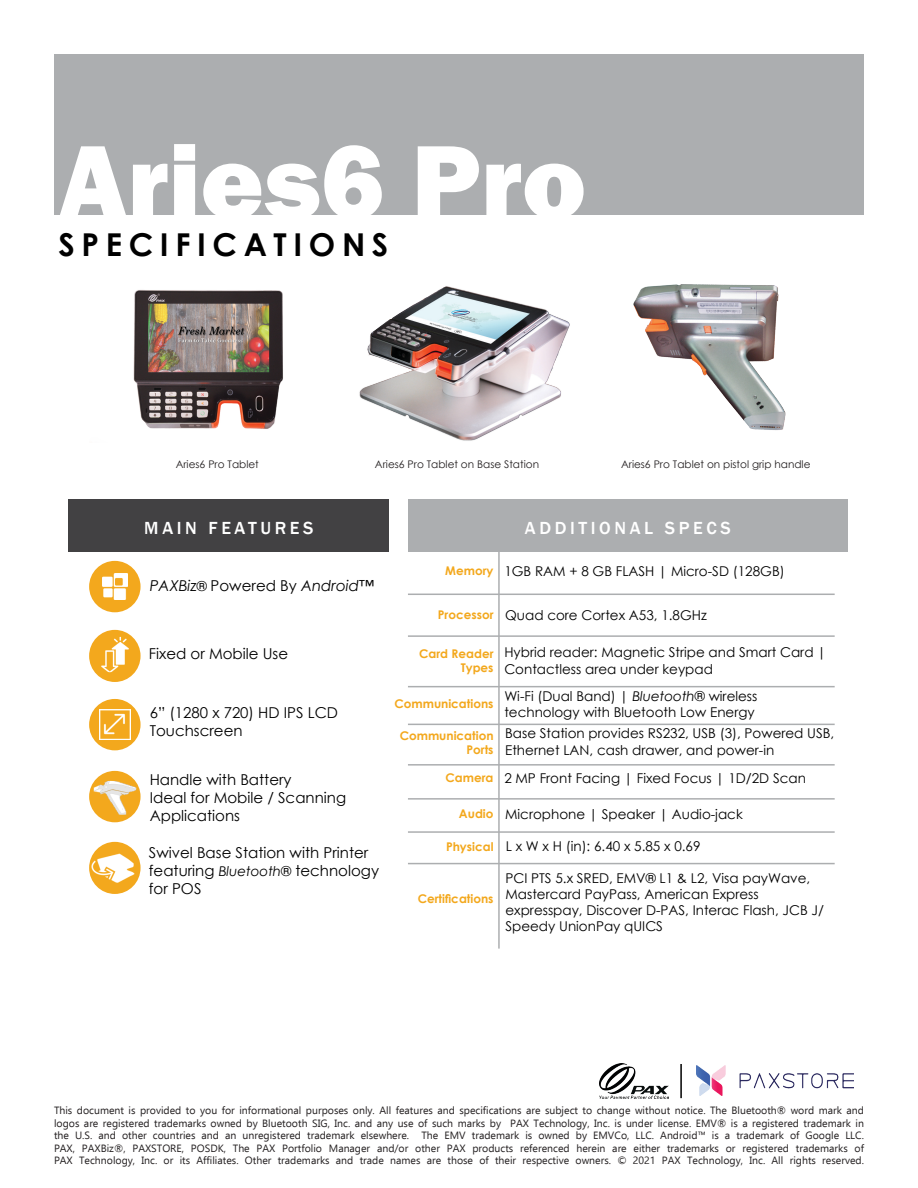
<style>
.page{position:relative;width:918px;height:1188px;background:#fff}
.page>*{position:absolute;margin:0;border:0;box-sizing:border-box;transform-origin:0 0}
.t1{font:800 108px "Franklin Gothic";color:#fff}
.t2{font:700 31.5px "Century Gothic";letter-spacing:.21em;color:#000}
.t3{font:500 18px "Franklin Gothic";letter-spacing:.2em;color:#fff}
.t4{font:15px/18px "Century Gothic";color:#000}
.t5{font:italic 15px "Century Gothic";color:#000}
.t6{font:13.5px/16.2px "Century Gothic";color:#000}
.t7{font:700 12px/14.4px "Century Gothic";color:#f3a81d;text-align:right}
.t8{font:10.5px/12.6px "Ebrima";color:#231f20;text-align:justify}
.t9{font:10.5px "Century Gothic";color:#231f20}
.s1{font-size:13.5px}
.s2{font-style:normal}
.s3{font-style:italic;font-size:13.5px}
.s4{font-style:italic}
</style>
<div class="page">
<div style="left:54px;top:54px;width:810px;height:161px;background:#acaeb0"></div>
<div style="left:89px;top:699px;width:52px;height:51px;background:#f3a81d;border-radius:50%"></div>
<img style="left:100px;top:709px;width:30px;height:31px">
<img style="left:89px;top:842px;width:52px;height:52px;border-radius:26px">
<div style="left:89px;top:630px;width:52px;height:52px;background:#f3a81d;border-radius:50%"></div>
<img style="left:101px;top:637px;width:32px;height:35px">
<img style="left:359px;top:286px;width:211px;height:155px">
<img style="left:133px;top:290px;width:150px;height:139px">
<img style="left:633px;top:284px;width:153px;height:146px">
<div style="left:89px;top:771px;width:52px;height:51px;background:#f3a81d;border-radius:50%"></div>
<img style="left:93px;top:781px;width:43px;height:34px">
<hr style="left:498px;top:552px;width:2px;height:397px;background:#acaeb0">
<hr style="left:408px;top:594px;width:427px;height:1px;background:#acaeb0">
<hr style="left:408px;top:635px;width:427px;height:2px;background:#acaeb0">
<div style="left:408px;top:500px;width:440px;height:52px;background:#acaeb0"></div>
<div style="left:68px;top:500px;width:321px;height:52px;background:#424143"></div>
<hr style="left:408px;top:686px;width:427px;height:1px;background:#acaeb0">
<hr style="left:408px;top:724px;width:427px;height:1px;background:#acaeb0">
<hr style="left:408px;top:764px;width:427px;height:2px;background:#acaeb0">
<hr style="left:408px;top:798px;width:427px;height:2px;background:#acaeb0">
<hr style="left:408px;top:831px;width:427px;height:2px;background:#acaeb0">
<hr style="left:408px;top:863px;width:427px;height:1px;background:#acaeb0">
<img style="left:599px;top:1064px;width:70px;height:34px">
<img style="left:697px;top:1066px;width:157px;height:29px">
<hr style="left:680px;top:1064px;width:2px;height:34px;background:#000">
<div style="left:89px;top:561px;width:52px;height:51px;background:#f3a81d;border-radius:50%"></div>
<img style="left:102px;top:573px;width:25px;height:27px">
<p class="t1" style="left:58px;top:112px;width:529px">Aries6 Pro</p>
<p class="t2" style="left:58px;top:221px;width:331px">SPECIFICATIONS</p>
<p class="t9" style="left:176px;top:457px;width:85px">Aries6 Pro Tablet</p>
<p class="t9" style="left:375px;top:457px;width:166px">Aries6 Pro Tablet on Base Station</p>
<p class="t9" style="left:621px;top:457px;width:191px">Aries6 Pro Tablet on pistol grip handle</p>
<p class="t3" style="left:144px;top:517px;width:171px">MAIN FEATURES</p>
<p class="t3" style="left:525px;top:517px;width:207px">ADDITIONAL SPECS</p>
<p class="t5" style="left:150px;top:575px;width:226px">PAXBiz<span class="s1">®</span> <span class="s2">Powered By</span> Android<span class="s2">™</span></p>
<p class="t4" style="left:149px;top:644px;width:141px">Fixed or Mobile Use</p>
<p class="t4" style="left:150px;top:703px;width:190px">6” (1280 x 720) HD IPS LCD<br>Touchscreen</p>
<p class="t4" style="left:150px;top:770px;width:144px">Handle with Battery</p>
<p class="t4" style="left:150px;top:788px;width:198px">Ideal for Mobile / Scanning<br>Applications</p>
<p class="t4" style="left:149px;top:843px;width:232px">Swivel Base Station with Printer featuring <span class="s3">Bluetooth®</span> technology for POS</p>
<p class="t7" style="left:445px;top:563px;width:50px">Memory</p>
<p class="t7" style="left:438px;top:607px;width:57px">Processor</p>
<p class="t7" style="left:419px;top:646px;width:76px">Card Reader</p>
<p class="t7" style="left:461px;top:660px;width:34px">Types</p>
<p class="t7" style="left:394px;top:696px;width:101px">Communications</p>
<p class="t7" style="left:400px;top:728px;width:95px">Communication<br>Ports</p>
<p class="t6" style="left:504px;top:563px;width:282px">1GB RAM + 8 GB FLASH | Micro-SD (128GB)</p>
<p class="t6" style="left:505px;top:607px;width:203px">Quad core Cortex A53, 1.8GHz</p>
<p class="t6" style="left:504px;top:644px;width:324px">Hybrid reader: Magnetic Stripe and Smart Card |<br>Contactless area under keypad</p>
<p class="t6" style="left:504px;top:688px;width:255px">Wi-Fi (Dual Band) | <span class="s4">Bluetooth®</span> wireless technology with Bluetooth Low Energy</p>
<p class="t6" style="left:505px;top:725px;width:331px">Base Station provides RS232, USB (3), Powered USB,<br>Ethernet LAN, cash drawer, and power-in</p>
<p class="t7" style="left:446px;top:770px;width:49px">Camera</p>
<p class="t6" style="left:504px;top:770px;width:303px">2 MP Front Facing | Fixed Focus | 1D/2D Scan</p>
<p class="t7" style="left:459px;top:806px;width:36px">Audio</p>
<p class="t6" style="left:505px;top:806px;width:239px">Microphone | Speaker | Audio-jack</p>
<p class="t7" style="left:446px;top:839px;width:49px">Physical</p>
<p class="t7" style="left:418px;top:891px;width:77px">Certifications</p>
<p class="t6" style="left:506px;top:838px;width:196px">L x W x H (in): 6.40 x 5.85 x 0.69</p>
<p class="t6" style="left:505px;top:869px;width:320px">PCI PTS 5.x SRED, EMV® L1 &amp; L2, Visa payWave, Mastercard PayPass, American Express expresspay, Discover D-PAS, Interac Flash, JCB J/ Speedy UnionPay qUICS</p>
<p class="t8" style="left:54px;top:1104px;width:812px">This document is provided to you for informational purposes only. All features and specifications are subject to change without notice. The Bluetooth® word mark and logos are registered trademarks owned by Bluetooth SIG, Inc. and any use of such marks by PAX Technology, Inc. is under license. EMV® is a registered trademark in the U.S. and other countries and an unregistered trademark elsewhere. The EMV trademark is owned by EMVCo, LLC. Android™ is a trademark of Google LLC.<br>PAX, PAXBiz®, PAXSTORE, POSDK, The PAX Portfolio Manager and/or other PAX products referenced herein are either trademarks or registered trademarks of PAX Technology, Inc. or its Affi liates. Other trademarks and trade names are those of their respective owners. © 2021 PAX Technology, Inc. All rights reserved.</p>
</div>
